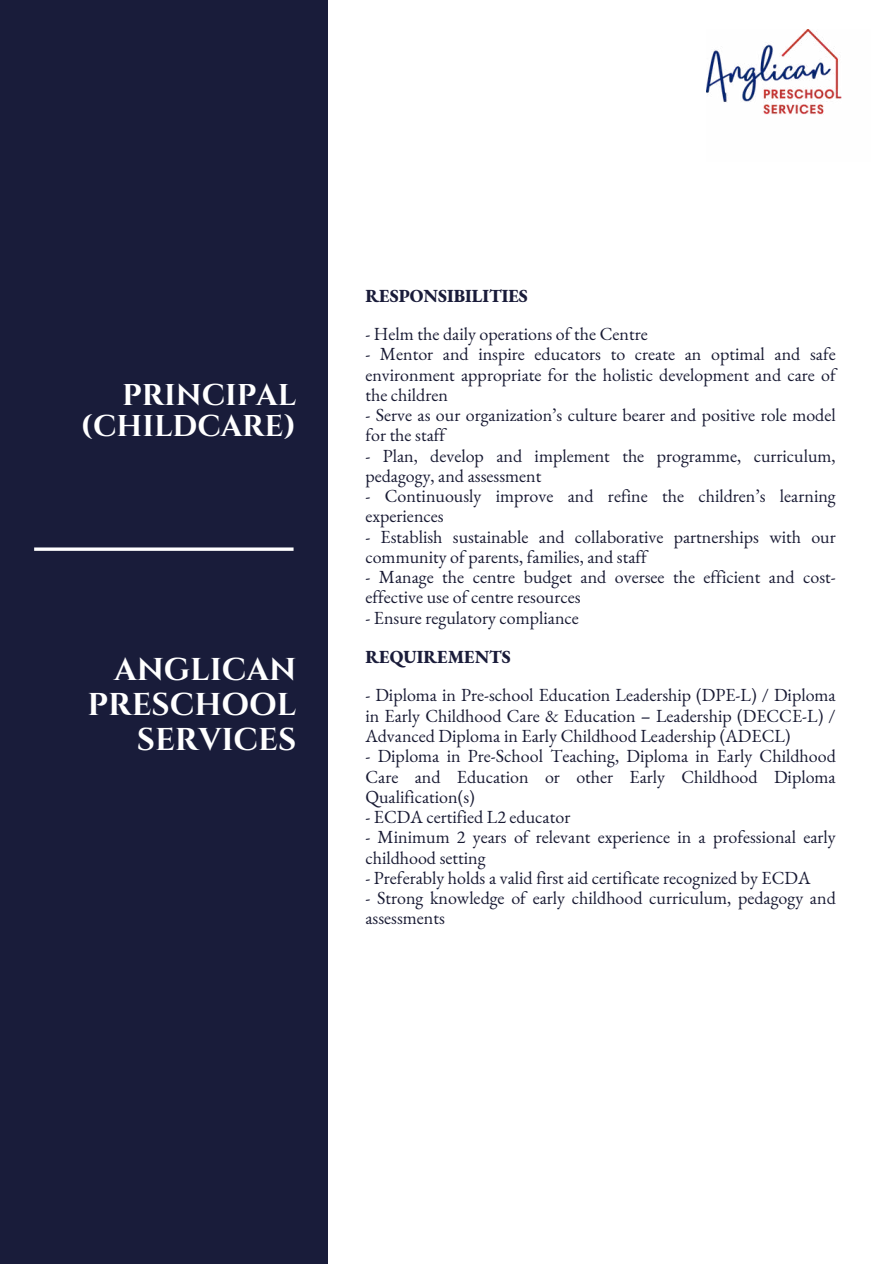
<style>
.page{position:relative;width:893px;height:1264px;background:#fff}
.page>*{position:absolute;margin:0;border:0;box-sizing:border-box;transform-origin:0 0}
.t1{font:700 31.5px/34.8px "Cinzel";color:#fff;text-align:right}
.t2{font:700 30px/30.3px "Cinzel";color:#fff;text-align:right}
.t3{font:18px/20.2px "EB Garamond";color:#181a33}
.t4{font:800 18px "EB Garamond";color:#1a1c3a}
</style>
<div class="page">
<div style="left:0;top:0;width:328px;height:1263px;background:#191c3a"></div>
<svg style="left:34px;top:547px;width:259px;height:4px"></svg>
<img style="left:706px;top:30px;width:136px;height:85px">
<h2 class="t2" style="left:80px;top:380px;width:217px">PRINCIPAL (CHILDCARE)</h2>
<h1 class="t1" style="left:87px;top:652px;width:210px">ANGLICAN<br>PRESCHOOL<br>SERVICES</h1>
<p class="t4" style="left:365px;top:284px;width:164px">RESPONSIBILITIES</p>
<p class="t3" style="left:365px;top:324px;width:284px">- Helm the daily operations of the Centre</p>
<p class="t3" style="left:365px;top:344px;width:472px;text-align:justify">- Mentor and inspire educators to create an optimal and safe environment appropriate for the holistic development and care of the children</p>
<p class="t3" style="left:365px;top:405px;width:472px">- Serve as our organization’s culture bearer and positive role model for the staff</p>
<p class="t3" style="left:365px;top:445px;width:472px">- Plan, develop and implement the programme, curriculum, pedagogy, and assessment</p>
<p class="t3" style="left:365px;top:486px;width:472px">- Continuously improve and refine the children’s learning experiences</p>
<p class="t3" style="left:365px;top:526px;width:472px">- Establish sustainable and collaborative partnerships with our community of parents, families, and staff</p>
<p class="t3" style="left:365px;top:567px;width:472px">- Manage the centre budget and oversee the efficient and cost&shy;effective use of centre resources</p>
<p class="t3" style="left:365px;top:607px;width:215px">- Ensure regulatory compliance</p>
<p class="t4" style="left:365px;top:645px;width:147px">REQUIREMENTS</p>
<p class="t3" style="left:365px;top:685px;width:472px;text-align:justify">- Diploma in Pre-school Education Leadership (DPE-L) / Diploma in Early Childhood Care &amp; Education – Leadership (DECCE-L) / Advanced Diploma in Early Childhood Leadership (ADECL)</p>
<p class="t3" style="left:365px;top:746px;width:472px;text-align:justify">- Diploma in Pre-School Teaching, Diploma in Early Childhood Care and Education or other Early Childhood Diploma Qualification(s)</p>
<p class="t3" style="left:365px;top:807px;width:206px">- ECDA certified L2 educator</p>
<p class="t3" style="left:365px;top:827px;width:472px">- Minimum 2 years of relevant experience in a professional early childhood setting</p>
<p class="t3" style="left:365px;top:867px;width:446px">- Preferably holds a valid first aid certificate recognized by ECDA</p>
<p class="t3" style="left:365px;top:888px;width:472px">- Strong knowledge of early childhood curriculum, pedagogy and assessments</p>
</div>
